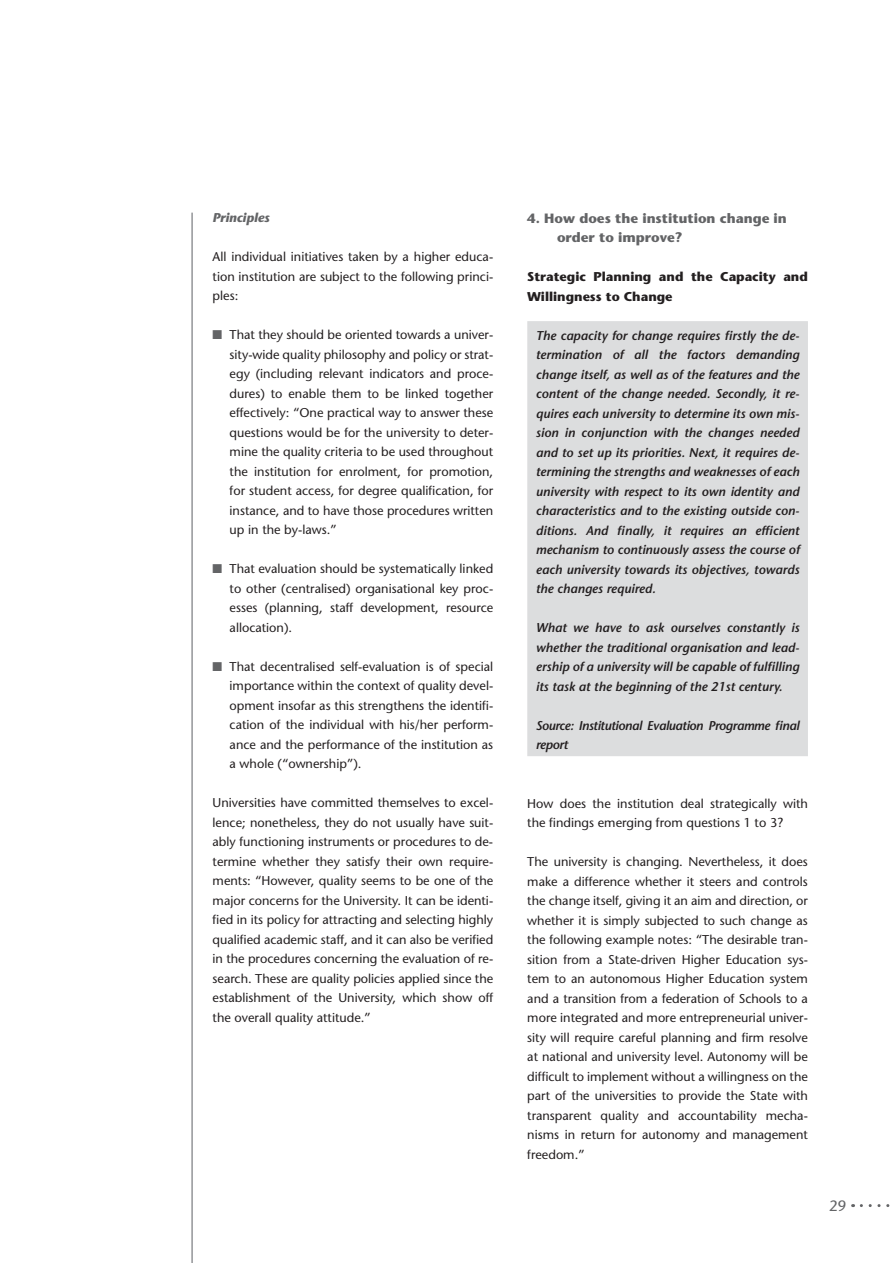
<style>
.page{position:relative;width:893px;height:1263px;background:#fff}
.page>*{position:absolute;margin:0;border:0;box-sizing:border-box;transform-origin:0 0}
.t1{font:15px "Stone Sans";color:#636466}
.t2{font:700 13.5px/19.5px "Stone Sans";color:#636466}
.t3{font:12.75px/19.5px "Stone Sans";color:#231f20;text-align:justify}
.t4{font:italic 600 12.75px/19.5px "Stone Sans";color:#231f20;text-align:justify}
.t5{font:700 12.75px/19.5px "Stone Sans";color:#231f20}
.t6{font:italic 600 12.75px/19.5px "Stone Sans";letter-spacing:-.03em;color:#231f20}
.t7{font:italic 700 12.75px "Stone Sans";color:#636466}
.s1{color:#636466}
</style>
<div class="page">
<hr style="left:191px;top:213px;width:2px;height:1050px;background:#939598">
<svg style="left:861px;top:1204px;width:29px;height:3px"></svg>
<div style="left:527px;top:321px;width:281px;height:435px;background:#dcddde"></div>
<p class="t7" style="left:213px;top:213px;width:59px">Principles</p>
<p class="t3" style="left:213px;top:248px;width:282px">All individual initiatives taken by a higher educa&shy;tion institution are subject to the following princi&shy;ples:</p>
<p class="t3" style="left:230px;top:326px;width:265px;text-indent:-17px"><span class="s1">■</span> That they should be oriented towards a univer&shy;sity-wide quality philosophy and policy or strat&shy;egy (including relevant indicators and proce&shy;dures) to enable them to be linked together effectively: “One practical way to answer these questions would be for the university to deter&shy;mine the quality criteria to be used throughout the institution for enrolment, for promotion, for student access, for degree qualification, for instance, and to have those procedures written up in the by-laws.”</p>
<p class="t3" style="left:230px;top:560px;width:265px;text-indent:-17px"><span class="s1">■</span> That evaluation should be systematically linked to other (centralised) organisational key proc&shy;esses (planning, staff development, resource allocation).</p>
<p class="t3" style="left:230px;top:658px;width:265px;text-indent:-17px"><span class="s1">■</span> That decentralised self-evaluation is of special importance within the context of quality devel&shy;opment insofar as this strengthens the identifi&shy;cation of the individual with his/her perform&shy;ance and the performance of the institution as a whole (“ownership”).</p>
<p class="t3" style="left:213px;top:794px;width:282px">Universities have committed themselves to excel&shy;lence; nonetheless, they do not usually have suit&shy;ably functioning instruments or procedures to de&shy;termine whether they satisfy their own require&shy;ments: “However, quality seems to be one of the major concerns for the University. It can be identi&shy;fied in its policy for attracting and selecting highly qualified academic staff, and it can also be verified in the procedures concerning the evaluation of re&shy;search. These are quality policies applied since the establishment of the University, which show off the overall quality attitude.”</p>
<p class="t2" style="left:557px;top:210px;width:231px;text-indent:-30px">4. How does the institution change in order to improve?</p>
<p class="t5" style="left:527px;top:268px;width:282px">Strategic Planning and the Capacity and<br>Willingness to Change</p>
<p class="t4" style="left:536px;top:327px;width:265px">The capacity for change requires firstly the de&shy;termination of all the factors demanding change itself, as well as of the features and the content of the change needed. Secondly, it re&shy;quires each university to determine its own mis&shy;sion in conjunction with the changes needed and to set up its priorities. Next, it requires de&shy;termining the strengths and weaknesses of each university with respect to its own identity and characteristics and to the existing outside con&shy;ditions. And finally, it requires an efficient mechanism to continuously assess the course of each university towards its objectives, towards the changes required.</p>
<p class="t4" style="left:536px;top:619px;width:265px">What we have to ask ourselves constantly is whether the traditional organisation and lead&shy;ership of a university will be capable of fulfilling its task at the beginning of the 21st century.</p>
<p class="t6" style="left:536px;top:717px;width:265px">Source: Institutional Evaluation Programme final report</p>
<p class="t3" style="left:527px;top:795px;width:282px">How does the institution deal strategically with the findings emerging from questions 1 to 3?</p>
<p class="t3" style="left:527px;top:853px;width:282px">The university is changing. Nevertheless, it does make a difference whether it steers and controls the change itself, giving it an aim and direction, or whether it is simply subjected to such change as the following example notes: “The desirable tran&shy;sition from a State-driven Higher Education sys&shy;tem to an autonomous Higher Education system and a transition from a federation of Schools to a more integrated and more entrepreneurial univer&shy;sity will require careful planning and firm resolve at national and university level. Autonomy will be difficult to implement without a willingness on the part of the universities to provide the State with transparent quality and accountability mecha&shy;nisms in return for autonomy and management freedom.”</p>
<p class="t1" style="left:829px;top:1200px;width:19px">29</p>
</div>
